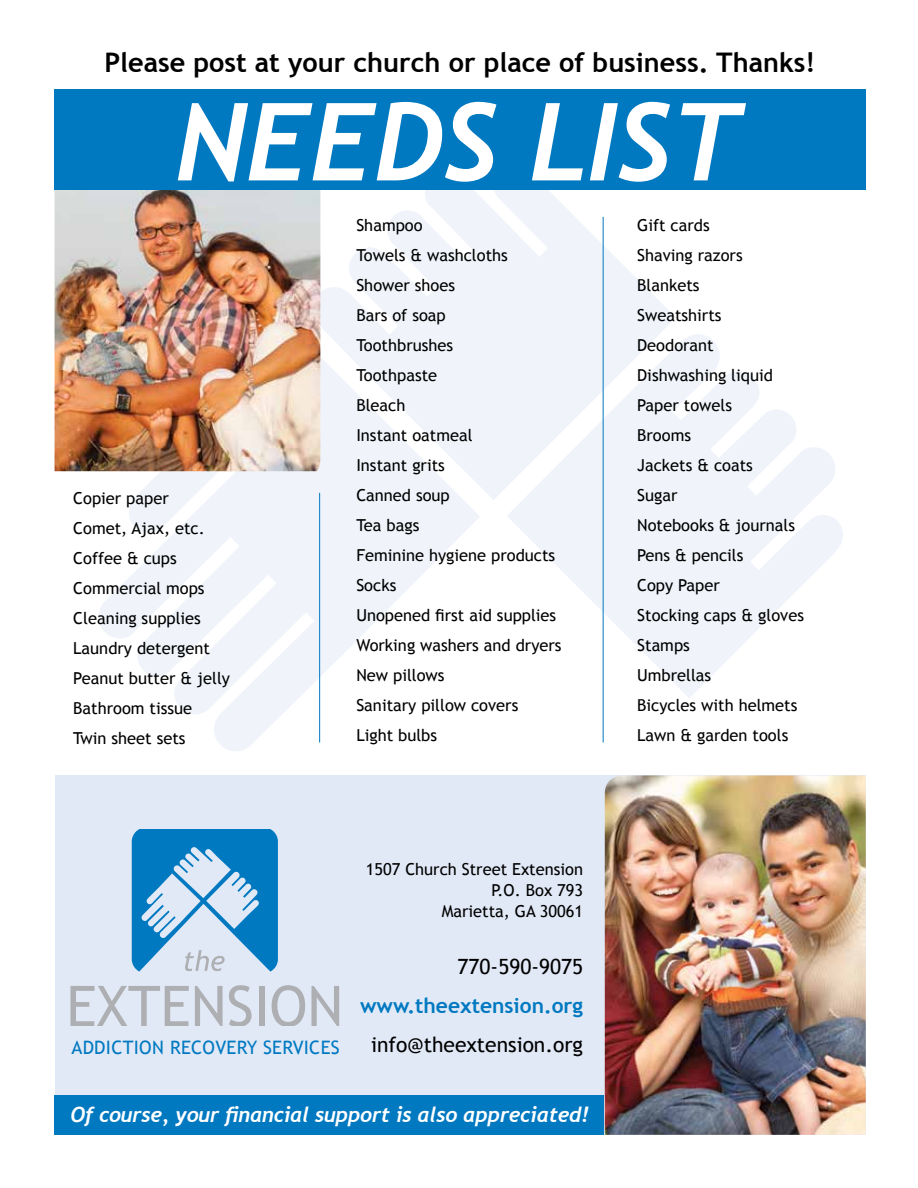
<style>
.page{position:relative;width:918px;height:1188px;background:#fff}
.page>*{position:absolute;margin:0;border:0;box-sizing:border-box;transform-origin:0 0}
.t1{font:italic 700 108px "Trebuchet";color:#fff}
.t2{font:700 27px "Trebuchet MS";color:#000}
.t3{font:italic 700 21px "Trebuchet";letter-spacing:-.015em;color:#fff}
.t4{font:21px "Trebuchet MS";color:#000}
.t5{font:700 21px "Trebuchet MS";color:#0079c1}
.t6{font:18.6px "Trebuchet MS";letter-spacing:.015em;color:#0079c1}
.t7{font:16.5px/30px "Trebuchet MS";color:#000}
</style>
<div class="page">
<div style="left:55px;top:775px;width:811px;height:360px;background:#e1e9f6"></div>
<div style="left:55px;top:1096px;width:549px;height:39px;background:#0079c1"></div>
<svg style="left:98px;top:471px;width:382px;height:280px;fill:#f0f4fa"></svg>
<svg style="left:507px;top:334px;width:336px;height:364px;fill:#f0f4fa"></svg>
<svg style="left:312px;top:190px;width:364px;height:310px;fill:#f0f4fa"></svg>
<img style="left:55px;top:190px;width:265px;height:281px">
<div style="left:55px;top:90px;width:811px;height:100px;background:#0079c1"></div>
<svg style="left:70px;top:986px;width:119px;height:40px"></svg>
<svg style="left:195px;top:986px;width:28px;height:40px"></svg>
<svg style="left:229px;top:985px;width:23px;height:41px"></svg>
<div style="left:259px;top:986px;width:5px;height:40px;background:#adafb2"></div>
<svg style="left:272px;top:985px;width:33px;height:41px"></svg>
<svg style="left:311px;top:986px;width:28px;height:40px"></svg>
<svg style="left:132px;top:829px;width:146px;height:143px"></svg>
<hr style="left:319px;top:493px;width:1px;height:249px;background:#0079c1">
<img style="left:605px;top:775px;width:261px;height:360px">
<hr style="left:603px;top:217px;width:1px;height:525px;background:#0079c1">
<h2 class="t2" style="left:104px;top:46px;width:712px">Please post at your church or place of business. Thanks!</h2>
<h1 class="t1" style="left:175px;top:76px;width:571px">NEEDS LIST</h1>
<p class="t7" style="left:73px;top:483px;width:158px">Copier paper<br>Comet, Ajax, etc.<br>Coffee &amp; cups<br>Commercial mops<br>Cleaning supplies<br>Laundry detergent<br>Peanut butter &amp; jelly<br>Bathroom tissue<br>Twin sheet sets</p>
<p class="t7" style="left:356px;top:211px;width:207px">Shampoo<br>Towels &amp; washcloths<br>Shower shoes<br>Bars of soap<br>Toothbrushes<br>Toothpaste<br>Bleach<br>Instant oatmeal<br>Instant grits<br>Canned soup<br>Tea bags<br>Feminine hygiene products<br>Socks<br>Unopened first aid supplies<br>Working washers and dryers<br>New pillows<br>Sanitary pillow covers<br>Light bulbs</p>
<p class="t6" style="left:71px;top:1036px;width:13px">ADD</p>
<p class="t6" style="left:106px;top:1036px;width:76px">ICTION RECO</p>
<p class="t6" style="left:215px;top:1036px;width:105px">VERY SERVICES</p>
<p class="t7" style="left:366px;top:859px;width:219px;line-height:21px;text-align:right">1507 Church Street Extension<br>P.O. Box 793<br>Marietta, GA 30061</p>
<p class="t4" style="left:458px;top:954px;width:127px">770-590-9075</p>
<p class="t5" style="left:360px;top:993px;width:225px">www.theextension.org</p>
<p class="t4" style="left:371px;top:1032px;width:214px">info@theextension.org</p>
<p class="t3" style="left:70px;top:1102px;width:520px">Of course, your financial support is also appreciated!</p>
<p class="t7" style="left:637px;top:211px;width:168px">Gift cards<br>Shaving razors<br>Blankets<br>Sweatshirts<br>Deodorant<br>Dishwashing liquid<br>Paper towels<br>Brooms<br>Jackets &amp; coats<br>Sugar<br>Notebooks &amp; journals<br>Pens &amp; pencils<br>Copy Paper<br>Stocking caps &amp; gloves<br>Stamps<br>Umbrellas<br>Bicycles with helmets<br>Lawn &amp; garden tools</p>
</div>
